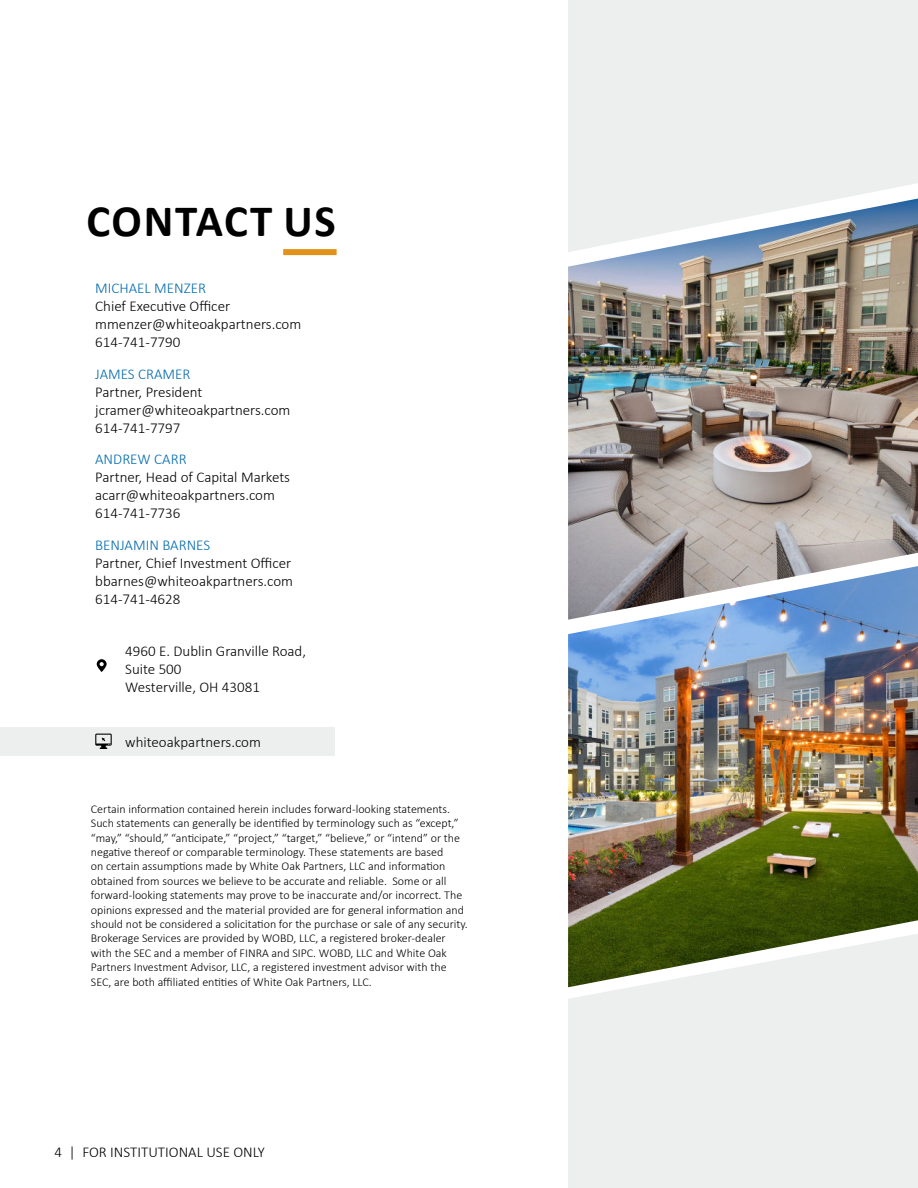
<style>
.page{position:relative;width:918px;height:1188px;background:#fff}
.page>*{position:absolute;margin:0;border:0;box-sizing:border-box;transform-origin:0 0}
.t1{font:700 45px "Calibri";letter-spacing:.04em;color:#000}
.t2{font:300 15px/18px "Calibri";color:#000}
.t3{font:300 15px "Calibri";color:#006aad}
.t4{font:300 12px/14.4px "Calibri";color:#000}
</style>
<div class="page">
<div style="left:0;top:727px;width:335px;height:29px;background:#edeeee"></div>
<svg style="left:97px;top:659px;width:10px;height:13px"></svg>
<svg style="left:95px;top:734px;width:17px;height:15px"></svg>
<div style="left:283px;top:249px;width:54px;height:6px;background:#e39219"></div>
<div style="left:568px;top:987px;width:350px;height:201px;background:#edeeee"></div>
<img style="left:568px;top:620px;width:350px;height:367px">
<img style="left:568px;top:252px;width:350px;height:368px">
<svg style="left:568px;top:0;width:350px;height:252px;background:#e4e6e8"></svg>
<h1 class="t1" style="left:86px;top:206px;width:251px">CONTACT US</h1>
<p class="t3" style="left:95px;top:279px;width:112px">MICHAEL MENZER</p>
<p class="t2" style="left:95px;top:297px;width:208px">Chief Executive Officer mmenzer@whiteoakpartners.com<br>614-741-7790</p>
<p class="t3" style="left:95px;top:364px;width:97px">JAMES CRAMER</p>
<p class="t2" style="left:95px;top:383px;width:197px">Partner, President jcramer@whiteoakpartners.com<br>614-741-7797</p>
<p class="t3" style="left:95px;top:450px;width:93px">ANDREW CARR</p>
<p class="t2" style="left:95px;top:468px;width:196px">Partner, Head of Capital Markets acarr@whiteoakpartners.com<br>614-741-7736</p>
<p class="t3" style="left:95px;top:535px;width:117px">BENJAMIN BARNES</p>
<p class="t2" style="left:95px;top:554px;width:199px;text-align:justify">Partner, Chief Investment Officer bbarnes@whiteoakpartners.com 614-741-4628</p>
<p class="t2" style="left:125px;top:641px;width:182px">4960 E. Dublin Granville Road,<br>Suite 500<br>Westerville, OH 43081</p>
<p class="t2" style="left:125px;top:733px;width:137px">whiteoakpartners.com</p>
<p class="t4" style="left:91px;top:802px;width:378px">Certain information contained herein includes forward-looking statements.<br>Such statements can generally be identified by terminology such as “except,” “may,” “should,” “anticipate,” “project,” “target,” “believe,” or “intend” or the negative thereof or comparable terminology. These statements are based<br>on certain assumptions made by White Oak Partners, LLC and information obtained from sources we believe to be accurate and reliable. Some or all forward-looking statements may prove to be inaccurate and/or incorrect. The opinions expressed and the material provided are for general information and should not be considered a solicitation for the purchase or sale of any security.<br>Brokerage Services are provided by WOBD, LLC, a registered broker-dealer with the SEC and a member of FINRA and SIPC. WOBD, LLC and White Oak Partners Investment Advisor, LLC, a registered investment advisor with the SEC, are both affiliated entities of White Oak Partners, LLC.</p>
<p class="t2" style="left:54px;top:1143px;width:212px">4 | FOR INSTITUTIONAL USE ONLY</p>
</div>
